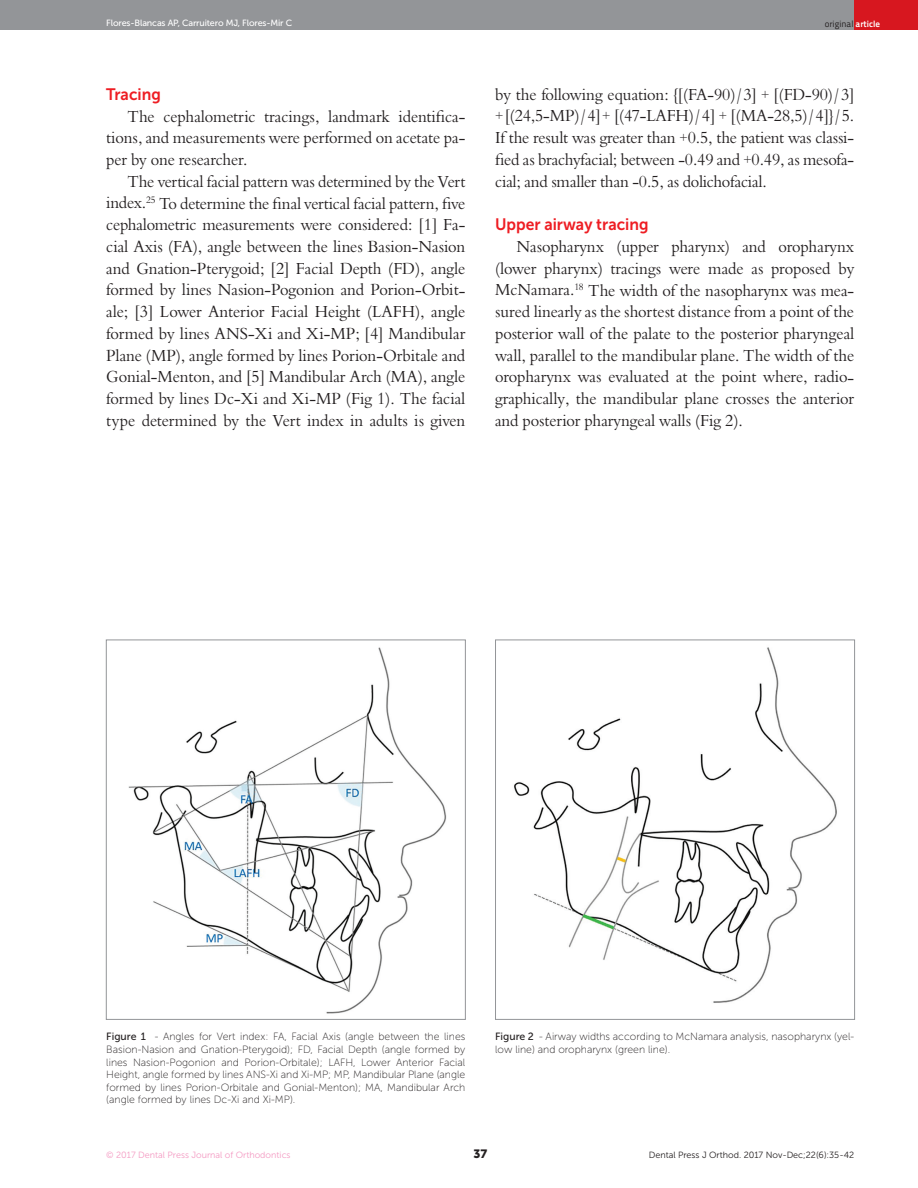
<style>
.page{position:relative;width:918px;height:1188px;background:#fff}
.page>*{position:absolute;margin:0;border:0;box-sizing:border-box;transform-origin:0 0}
.t1{font:16.5px/21.8px "Bergamo Std";letter-spacing:-.01em;color:#231f20;text-align:justify;scale:.95 1}
.t2{font:16.5px "Museo Sans 700";color:#ee1d23;scale:.95 1}
.t3{font:12px "Museo Sans 900";color:#231f20}
.t4{font:10.5px/12.6px "Museo Sans 100";color:#231f20;text-align:justify}
.t5{font:9px "Museo Sans 300";color:#231f20}
.t6{font:9px "Museo Sans 500";letter-spacing:-.015em;color:#fff}
.t7{font:9px "Museo Sans 300";color:#f499c2}
.t8{font:9px "Titillium Text 22 L";color:#231f20}
.s1{font-weight:700;color:#fff}
.s2{font-family:"Museo Sans 500"}
</style>
<div class="page">
<div style="left:0;top:0;width:918px;height:30px;background:#939598"></div>
<div style="left:854px;top:0;width:64px;height:30px;background:#d7171f"></div>
<img style="left:128px;top:647px;width:319px;height:367px">
<div style="left:106px;top:640px;width:360px;height:380px;border:1px solid #939598"></div>
<img style="left:514px;top:647px;width:323px;height:356px">
<div style="left:495px;top:640px;width:360px;height:380px;border:1px solid #939598"></div>
<p class="t6" style="left:106px;top:18px;width:187px">Flores-Blancas AP, Carruitero MJ, Flores-Mir C</p>
<p class="t8" style="left:825px;top:17px;width:57px">original <span class="s1">article</span></p>
<p class="t2" style="left:106px;top:85px;width:59px">Tracing</p>
<p class="t1" style="left:106px;top:105px;width:379px;text-indent:21px">The cephalometric tracings, landmark identifica&shy;tions, and measurements were performed on acetate pa&shy;per by one researcher.</p>
<p class="t1" style="left:106px;top:170px;width:380px;text-indent:21px">The vertical facial pattern was determined by the Vert index.<sup>25</sup> To determine the final vertical facial pattern, five cephalometric measurements were considered: [1] Fa&shy;cial Axis (FA), angle between the lines Basion-Nasion and Gnation-Pterygoid; [2] Facial Depth (FD), angle formed by lines Nasion-Pogonion and Porion-Orbit&shy;ale; [3] Lower Anterior Facial Height (LAFH), angle formed by lines ANS-Xi and Xi-MP; [4] Mandibular Plane (MP), angle formed by lines Porion-Orbitale and Gonial-Menton, and [5] Mandibular Arch (MA), angle formed by lines Dc-Xi and Xi-MP (Fig 1). The facial type determined by the Vert index in adults is given</p>
<p class="t1" style="left:495px;top:83px;width:379px">by the following equation: {[(FA-90)/3] + [(FD-90)/3] +[(24,5-MP)/4]+ [(47-LAFH)/4] + [(MA-28,5)/4]}/5.<br>If the result was greater than +0.5, the patient was classi&shy;fied as brachyfacial; between -0.49 and +0.49, as mesofa&shy;cial; and smaller than -0.5, as dolichofacial.</p>
<p class="t2" style="left:495px;top:215px;width:163px">Upper airway tracing</p>
<p class="t1" style="left:495px;top:236px;width:380px;text-indent:21px">Nasopharynx (upper pharynx) and oropharynx (lower pharynx) tracings were made as proposed by McNamara.<sup>18</sup> The width of the nasopharynx was mea&shy;sured linearly as the shortest distance from a point of the posterior wall of the palate to the posterior pharyngeal wall, parallel to the mandibular plane. The width of the oropharynx was evaluated at the point where, radio&shy;graphically, the mandibular plane crosses the anterior and posterior pharyngeal walls (Fig 2).</p>
<p class="t4" style="left:106px;top:1031px;width:361px"><span class="s2">Figure 1</span> - Angles for Vert index: FA, Facial Axis (angle between the lines Basion-Nasion and Gnation-Pterygoid); FD, Facial Depth (angle formed by lines Nasion-Pogonion and Porion-Orbitale); LAFH, Lower Anterior Facial Height, angle formed by lines ANS-Xi and Xi-MP; MP, Mandibular Plane (angle formed by lines Porion-Orbitale and Gonial-Menton); MA, Mandibular Arch (angle formed by lines Dc-Xi and Xi-MP).</p>
<p class="t4" style="left:495px;top:1031px;width:361px"><span class="s2">Figure 2</span> - Airway widths according to McNamara analysis, nasopharynx (yel&shy;low line) and oropharynx (green line).</p>
<p class="t7" style="left:106px;top:1150px;width:186px">© 2017 Dental Press Journal of Orthodontics</p>
<p class="t3" style="left:473px;top:1147px;width:15px">37</p>
<p class="t5" style="left:649px;top:1150px;width:207px">Dental Press J Orthod. 2017 Nov-Dec;22(6):35-42</p>
</div>
